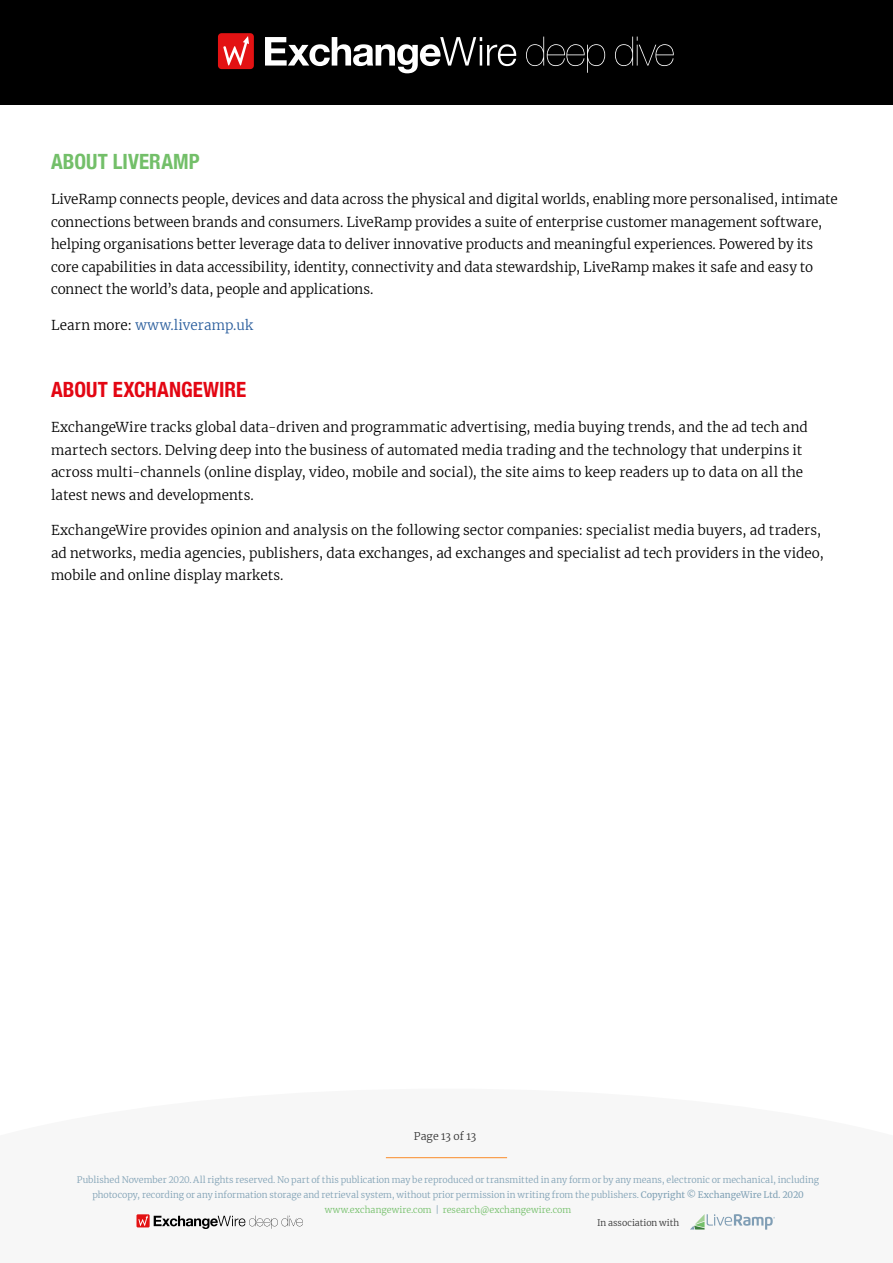
<style>
.page{position:relative;width:893px;height:1263px;background:#fff}
.page>*{position:absolute;margin:0;border:0;box-sizing:border-box;transform-origin:0 0}
.t1{font:700 condensed 21px "Helvetica Neue";color:#e30613}
.t2{font:700 condensed 21px "Helvetica Neue";letter-spacing:.005em;color:#73bf69}
.t3{font:300 13.5px/22.5px "Merriweather";color:#000}
.t4{font:300 13.5px "Merriweather";letter-spacing:.01em;color:#275b9b}
.t5{font:300 10.5px "Merriweather";letter-spacing:.005em;color:#333}
.t6{font:300 8.85px/14.9px "Merriweather";color:#80a1b5;text-align:center}
.t7{font:300 8.85px "Merriweather";letter-spacing:.005em;color:#333}
.s1{color:#000}
.s2{font-weight:400}
.s3{color:#73bf69}
</style>
<div class="page">
<div style="left:0;top:0;width:893px;height:105px;background:#000"></div>
<div style="left:0;top:1174px;width:893px;height:89px;background:#f7f7f7"></div>
<svg style="left:136px;top:1214px;width:167px;height:15px"></svg>
<svg style="left:690px;top:1214px;width:85px;height:15px"></svg>
<hr style="left:386px;top:1157px;width:121px;height:1px;background:#fa8c29">
<svg style="left:526px;top:37px;width:79px;height:36px"></svg>
<svg style="left:615px;top:37px;width:59px;height:29px"></svg>
<svg style="left:265px;top:37px;width:251px;height:36px"></svg>
<svg style="left:218px;top:33px;width:36px;height:36px"></svg>
<h1 class="t2" style="left:51px;top:144px;width:150px">ABOUT LIVERAMP</h1>
<p class="t3" style="left:51px;top:188px;width:788px">LiveRamp connects people, devices and data across the physical and digital worlds, enabling more personalised, intimate connections between brands and consumers. LiveRamp provides a suite of enterprise customer management software, helping organisations better leverage data to deliver innovative products and meaningful experiences. Powered by its core capabilities in data accessibility, identity, connectivity and data stewardship, LiveRamp makes it safe and easy to connect the world’s data, people and applications.</p>
<p class="t4" style="left:51px;top:315px;width:203px"><span class="s1">Learn more:</span> www.liveramp.uk</p>
<h1 class="t1" style="left:51px;top:372px;width:197px">ABOUT EXCHANGEWIRE</h1>
<p class="t3" style="left:51px;top:416px;width:758px">ExchangeWire tracks global data-driven and programmatic advertising, media buying trends, and the ad tech and martech sectors. Delving deep into the business of automated media trading and the technology that underpins it across multi-channels (online display, video, mobile and social), the site aims to keep readers up to data on all the latest news and developments.</p>
<p class="t3" style="left:51px;top:519px;width:774px">ExchangeWire provides opinion and analysis on the following sector companies: specialist media buyers, ad traders, ad networks, media agencies, publishers, data exchanges, ad exchanges and specialist ad tech providers in the video, mobile and online display markets.</p>
<p class="t5" style="left:414px;top:1129px;width:64px">Page 13 of 13</p>
<p class="t6" style="left:77px;top:1172px;width:744px">Published November 2020. All rights reserved. No part of this publication may be reproduced or transmitted in any form or by any means, electronic or mechanical, including photocopy, recording or any information storage and retrieval system, without prior permission in writing from the publishers. <span class="s2">Copyright © ExchangeWire Ltd. 2020 </span><span class="s3">www.exchangewire.com</span> | <span class="s3">research@exchangewire.com</span></p>
<p class="t7" style="left:597px;top:1217px;width:84px">In association with</p>
</div>
